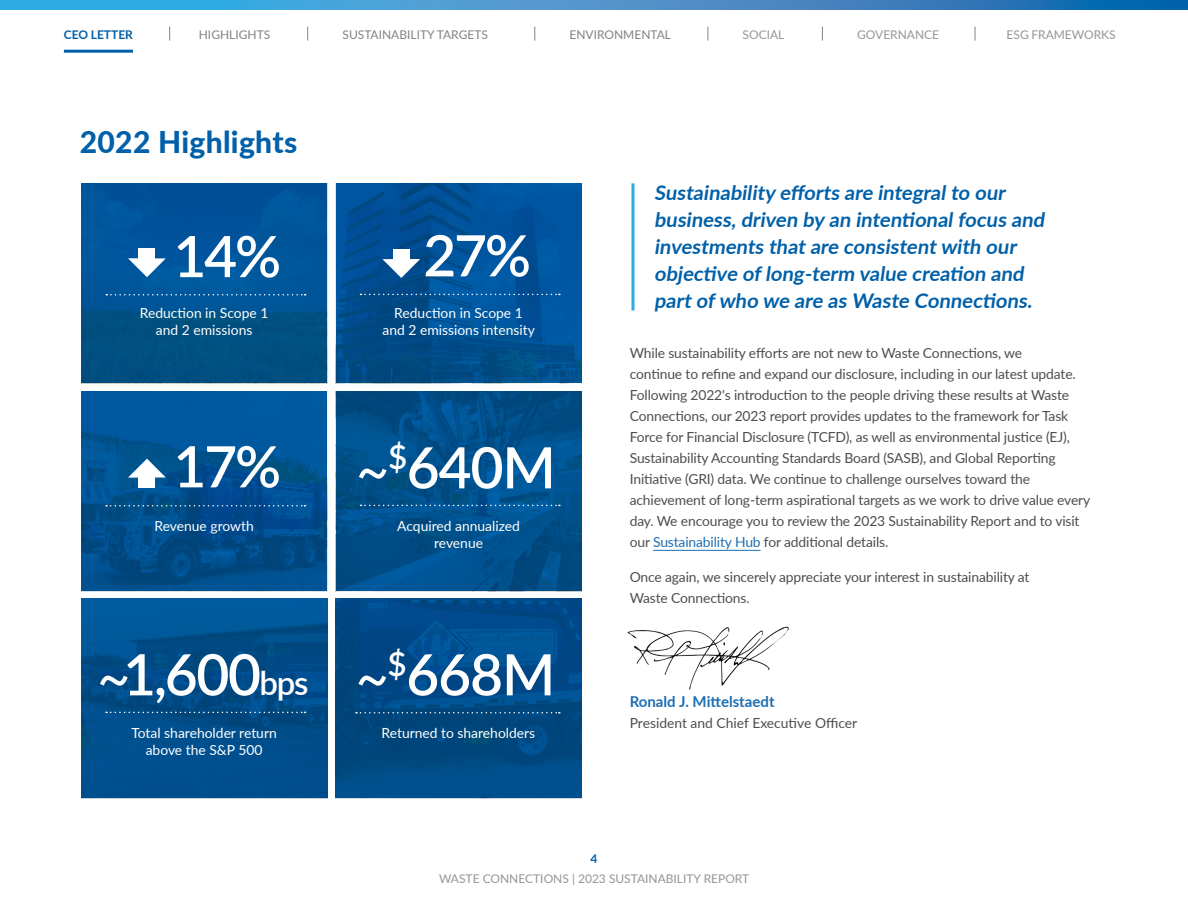
<style>
.page{position:relative;width:1188px;height:918px;background:#fff}
.page>*{position:absolute;margin:0;border:0;box-sizing:border-box;transform-origin:0 0}
.t1{font:600 57px "Lato";letter-spacing:-.02em;color:#fff}
.t2{font:800 30px "Lato";letter-spacing:.01em;color:#0060a9}
.t3{font:700 20.25px/27px "Lato";color:#0060a9}
.t4{font:700 15px "Lato";color:#1d6eb2}
.t5{font:13.8px/21px "Lato";letter-spacing:-.01em;color:#4d4d4f}
.t6{font:13.8px/16.5px "Lato";color:#fff;text-align:center}
.t7{font:12px "Lato";color:#939598}
.t8{font:12px "Lato";color:#808285}
.t9{font:700 12px "Lato";color:#0060a9}
.s1{font-family:"Futura Std";font-weight:400}
.s2{font-size:33px}
.s3{color:#1d6eb2}
</style>
<div class="page">
<svg style="left:0;top:0;width:1188px;height:9px;background:#3990cb"></svg>
<svg style="left:169px;top:27px;width:1px;height:14px"></svg>
<svg style="left:307px;top:27px;width:1px;height:14px"></svg>
<svg style="left:534px;top:27px;width:1px;height:14px"></svg>
<svg style="left:708px;top:27px;width:1px;height:14px"></svg>
<svg style="left:822px;top:27px;width:1px;height:14px"></svg>
<svg style="left:975px;top:27px;width:1px;height:14px"></svg>
<hr style="left:653px;top:550px;width:108px;height:1px;background:#1d6eb2">
<img style="left:627px;top:627px;width:162px;height:62px">
<hr style="left:631px;top:183px;width:3px;height:127px;background:#2dabe2">
<img style="left:336px;top:183px;width:246px;height:200px">
<svg style="left:360px;top:294px;width:200px;height:1px"></svg>
<svg style="left:382px;top:259px;width:38px;height:19px"></svg>
<div style="left:393px;top:249px;width:16px;height:16px;background:#fff"></div>
<img style="left:81px;top:598px;width:246px;height:200px">
<svg style="left:106px;top:712px;width:199px;height:1px"></svg>
<img style="left:336px;top:391px;width:246px;height:200px">
<svg style="left:360px;top:505px;width:200px;height:1px"></svg>
<img style="left:81px;top:391px;width:246px;height:200px">
<svg style="left:106px;top:505px;width:199px;height:2px"></svg>
<svg style="left:128px;top:459px;width:38px;height:19px"></svg>
<div style="left:139px;top:472px;width:16px;height:15px;background:#fff"></div>
<img style="left:335px;top:598px;width:247px;height:200px">
<svg style="left:356px;top:712px;width:204px;height:2px"></svg>
<img style="left:81px;top:183px;width:246px;height:200px">
<svg style="left:106px;top:294px;width:200px;height:2px"></svg>
<svg style="left:128px;top:258px;width:38px;height:19px"></svg>
<div style="left:139px;top:248px;width:16px;height:16px;background:#fff"></div>
<hr style="left:64px;top:50px;width:69px;height:3px;background:#0060a9">
<p class="t9" style="left:64px;top:26px;width:71px">CEO LETTER</p>
<p class="t8" style="left:199px;top:26px;width:73px">HIGHLIGHTS</p>
<p class="t8" style="left:343px;top:26px;width:147px">SUSTAINABILITY TARGETS</p>
<p class="t8" style="left:570px;top:26px;width:103px">ENVIRONMENTAL</p>
<p class="t7" style="left:743px;top:26px;width:43px">SOCIAL</p>
<p class="t7" style="left:857px;top:26px;width:84px">GOVERNANCE</p>
<p class="t7" style="left:1007px;top:26px;width:111px">ESG FRAMEWORKS</p>
<h2 class="t2" style="left:80px;top:119px;width:219px">2022 Highlights</h2>
<h1 class="t1" style="left:173px;top:215px;width:109px">14%</h1>
<p class="t6" style="left:140px;top:305px;width:130px">Reduction in Scope 1 and 2 emissions</p>
<h1 class="t1" style="left:173px;top:425px;width:109px">17%</h1>
<p class="t6" style="left:154px;top:517px;width:101px">Revenue growth</p>
<h1 class="t1" style="left:96px;top:633px;width:214px"><span class="s1">~</span>1,600<span class="s2">bps</span></h1>
<p class="t6" style="left:131px;top:724px;width:147px">Total shareholder return above the S&amp;P 500</p>
<h1 class="t1" style="left:423px;top:214px;width:109px">27%</h1>
<p class="t6" style="left:382px;top:305px;width:154px">Reduction in Scope 1 and 2 emissions intensity</p>
<h1 class="t1" style="left:355px;top:426px;width:202px"><span class="s1">~</span><sup>$</sup>640M</h1>
<p class="t6" style="left:397px;top:517px;width:124px">Acquired annualized revenue</p>
<h1 class="t1" style="left:355px;top:633px;width:202px"><span class="s1">~</span><sup>$</sup>668M</h1>
<p class="t6" style="left:382px;top:724px;width:155px">Returned to shareholders</p>
<h3 class="t3" style="left:654px;top:178px;width:396px">Sustainability efforts are integralto our business,driven by an intentionalfocus and investments that are consistent with our objective oflong-term value creation and part ofwho we are as Waste Connections.</h3>
<p class="t5" style="left:630px;top:342px;width:462px">While sustainability efforts are not new to Waste Connections, we<br>continue to refine and expand our disclosure, including in our latest update.<br>Following 2022's introduction to the people driving these results at Waste Connections, our 2023 report provides updates to the framework for Task Force for Financial Disclosure (TCFD), as well as environmental justice (EJ), Sustainability Accounting Standards Board (SASB), and Global Reporting Initiative (GRI) data. We continue to challenge ourselves toward the achievement of long-term aspirational targets as we work to drive value every day. We encourage you to review the 2023 Sustainability Report and to visit our <span class="s3">Sustainability Hub</span> for additional details.</p>
<p class="t5" style="left:630px;top:566px;width:401px">Once again, we sincerely appreciate your interest in sustainability at<br>Waste Connections.</p>
<p class="t4" style="left:630px;top:690px;width:146px">Ronald J. Mittelstaedt</p>
<p class="t5" style="left:630px;top:712px;width:229px">President and Chief Executive Officer</p>
<p class="t9" style="left:591px;top:850px;width:8px">4</p>
<p class="t7" style="left:439px;top:871px;width:312px">WASTE CONNECTIONS | 2023 SUSTAINABILITY REPORT</p>
</div>
